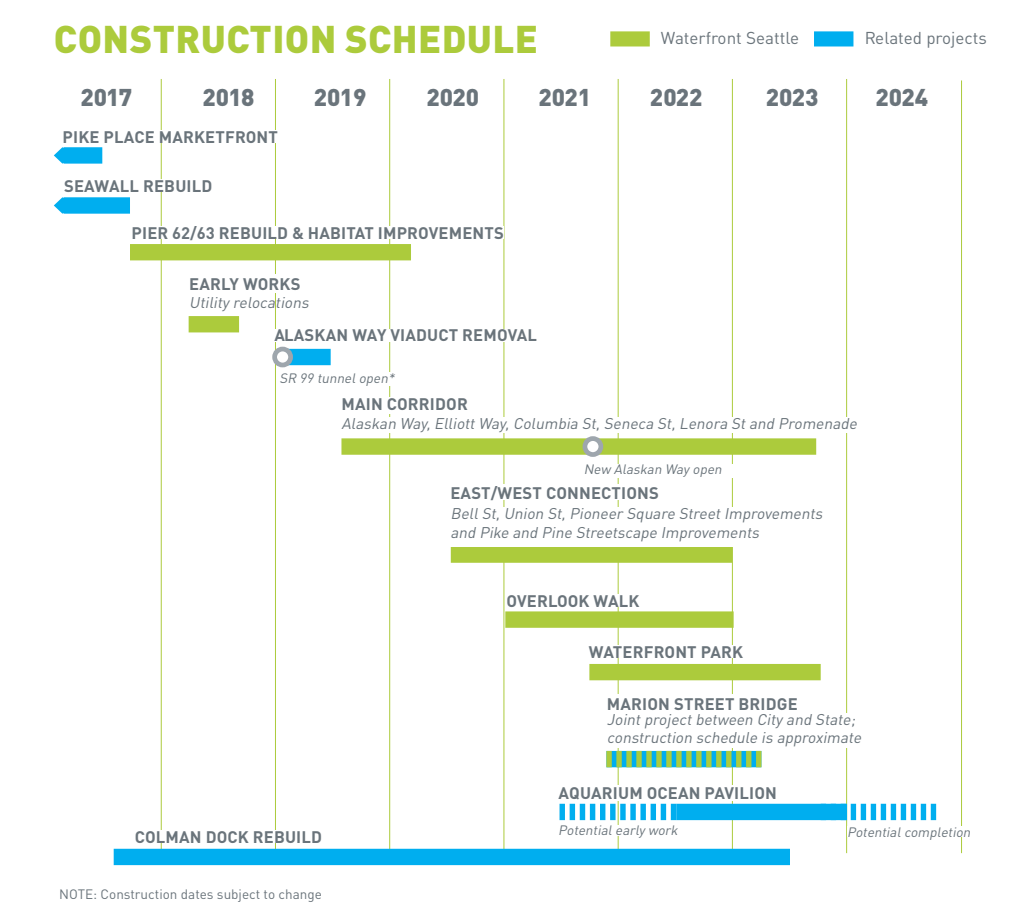
<style>
.page{position:relative;width:1016px;height:918px;background:#fff}
.page>*{position:absolute;margin:0;border:0;box-sizing:border-box;transform-origin:0 0}
.t1{font:900 38.1px "DINOT";letter-spacing:.01em;color:#accb3c}
.t2{font:900 24px "DINOT";color:#6a747b}
.t3{font:16.95px "DINOT";color:#6a747b}
.t4{font:700 16.5px "DINOT";letter-spacing:.01em;color:#6a747b}
.t5{font:italic 15.45px/18.6px "DINOT";color:#6a747b}
.t6{font:italic 13.5px "DINOT";color:#6a747b}
.t7{font:13.5px "DINOT";color:#6a747b}
</style>
<div class="page">
<hr style="left:389px;top:79px;width:1px;height:774px;background:#accb3c">
<hr style="left:161px;top:79px;width:1px;height:774px;background:#accb3c">
<hr style="left:275px;top:79px;width:1px;height:774px;background:#accb3c">
<hr style="left:503px;top:79px;width:1px;height:774px;background:#accb3c">
<hr style="left:617px;top:79px;width:1px;height:774px;background:#accb3c">
<hr style="left:732px;top:79px;width:1px;height:774px;background:#accb3c">
<hr style="left:846px;top:79px;width:1px;height:774px;background:#accb3c">
<hr style="left:961px;top:80px;width:1px;height:773px;background:#accb3c">
<div style="left:189px;top:316px;width:50px;height:16px;background:#accb3c"></div>
<div style="left:130px;top:244px;width:281px;height:16px;background:#accb3c"></div>
<div style="left:280px;top:349px;width:51px;height:16px;background:#00aeef"></div>
<div style="left:64px;top:147px;width:38px;height:17px;background:#00aeef"></div>
<div style="left:814px;top:31px;width:39px;height:15px;background:#00aeef"></div>
<div style="left:610px;top:31px;width:39px;height:15px;background:#accb3c"></div>
<svg style="left:54px;top:147px;width:24px;height:17px"></svg>
<svg style="left:559px;top:804px;width:117px;height:16px"></svg>
<svg style="left:847px;top:804px;width:89px;height:16px"></svg>
<div style="left:114px;top:849px;width:676px;height:16px;background:#00aeef"></div>
<svg style="left:606px;top:751px;width:155px;height:16px"></svg>
<div style="left:341px;top:438px;width:475px;height:17px;background:#accb3c"></div>
<div style="left:451px;top:546px;width:281px;height:17px;background:#accb3c"></div>
<div style="left:589px;top:664px;width:231px;height:16px;background:#accb3c"></div>
<div style="left:505px;top:611px;width:228px;height:17px;background:#accb3c"></div>
<div style="left:676px;top:804px;width:171px;height:16px;background:#00aeef"></div>
<div style="left:275px;top:349px;width:15px;height:16px;background:#fff;border-radius:50%"></div>
<div style="left:272px;top:347px;width:21px;height:20px;border:5px solid #9ea6ad;border-radius:50%"></div>
<div style="left:585px;top:439px;width:16px;height:16px;background:#fff;border-radius:50%"></div>
<div style="left:582px;top:436px;width:21px;height:21px;border:5px solid #9ea6ad;border-radius:50%"></div>
<div style="left:189px;top:274px;width:112px;height:18px;background:#fff"></div>
<div style="left:274px;top:329px;width:287px;height:12px;background:#fff"></div>
<div style="left:131px;top:226px;width:373px;height:13px;background:#fff"></div>
<div style="left:62px;top:130px;width:216px;height:13px;background:#fff"></div>
<svg style="left:54px;top:179px;width:108px;height:35px"></svg>
<div style="left:341px;top:397px;width:134px;height:16px;background:#fff"></div>
<div style="left:607px;top:695px;width:191px;height:18px;background:#fff"></div>
<div style="left:450px;top:485px;width:216px;height:15px;background:#fff"></div>
<div style="left:506px;top:595px;width:133px;height:12px;background:#fff"></div>
<div style="left:558px;top:785px;width:229px;height:15px;background:#fff"></div>
<div style="left:588px;top:645px;width:155px;height:13px;background:#fff"></div>
<div style="left:135px;top:830px;width:187px;height:13px;background:#fff"></div>
<div style="left:583px;top:464px;width:178px;height:13px;background:#fff"></div>
<div style="left:279px;top:373px;width:124px;height:13px;background:#fff"></div>
<div style="left:558px;top:825px;width:120px;height:10px;background:#fff"></div>
<div style="left:847px;top:827px;width:123px;height:10px;background:#fff"></div>
<div style="left:341px;top:418px;width:516px;height:15px;background:#fff"></div>
<div style="left:450px;top:507px;width:390px;height:39px;background:#fff"></div>
<p class="t1" style="left:54px;top:14px;width:485px">CONSTRUCTION SCHEDULE</p>
<p class="t3" style="left:661px;top:28px;width:140px">Waterfront Seattle</p>
<p class="t3" style="left:864px;top:28px;width:124px">Related projects</p>
<p class="t2" style="left:80px;top:81px;width:53px">2017</p>
<p class="t2" style="left:203px;top:81px;width:53px">2018</p>
<p class="t2" style="left:314px;top:81px;width:54px">2019</p>
<p class="t2" style="left:426px;top:81px;width:54px">2020</p>
<p class="t2" style="left:538px;top:81px;width:54px">2021</p>
<p class="t2" style="left:650px;top:81px;width:54px">2022</p>
<p class="t2" style="left:766px;top:81px;width:54px">2023</p>
<p class="t2" style="left:875px;top:81px;width:54px">2024</p>
<p class="t4" style="left:63px;top:126px;width:217px">PIKE PLACE MARKETFRONT</p>
<p class="t4" style="left:64px;top:175px;width:150px">SEAWALL REBUILD</p>
<p class="t4" style="left:132px;top:222px;width:374px">PIER 62/63 REBUILD &amp; HABITAT IMPROVEMENTS</p>
<p class="t4" style="left:189px;top:273px;width:113px">EARLY WORKS</p>
<p class="t5" style="left:189px;top:293px;width:124px">Utility relocations</p>
<p class="t4" style="left:274px;top:325px;width:264px">ALASKAN WAY VIADUCT REMOVAL</p>
<p class="t6" style="left:279px;top:370px;width:119px">SR 99 tunnelopen*</p>
<p class="t4" style="left:341px;top:393px;width:128px">MAIN CORRIDOR</p>
<p class="t5" style="left:341px;top:414px;width:520px">Alaskan Way,ElliottWay,Columbia St,Seneca St,Lenora Stand Promenade</p>
<p class="t6" style="left:583px;top:461px;width:142px">New Alaskan Way open</p>
<p class="t4" style="left:450px;top:482px;width:210px">EAST/WEST CONNECTIONS</p>
<p class="t5" style="left:450px;top:504px;width:377px">BellSt,Union St,Pioneer Square StreetImprovements and Pike and Pine Streetscape Improvements</p>
<p class="t4" style="left:506px;top:590px;width:135px">OVERLOOK WALK</p>
<p class="t4" style="left:589px;top:641px;width:156px">WATERFRONT PARK</p>
<p class="t4" style="left:607px;top:693px;width:192px">MARION STREET BRIDGE</p>
<p class="t5" style="left:607px;top:710px;width:259px">Jointprojectbetween City and State; construction schedule is approximate</p>
<p class="t4" style="left:135px;top:826px;width:189px">COLMAN DOCK REBUILD</p>
<p class="t7" style="left:59px;top:886px;width:264px">NOTE: Construction dates subject to change</p>
<p class="t4" style="left:558px;top:782px;width:220px">AQUARIUM OCEAN PAVILION</p>
<p class="t6" style="left:558px;top:822px;width:124px">Potentialearly work</p>
<p class="t6" style="left:847px;top:824px;width:128px">Potentialcompletion</p>
</div>
